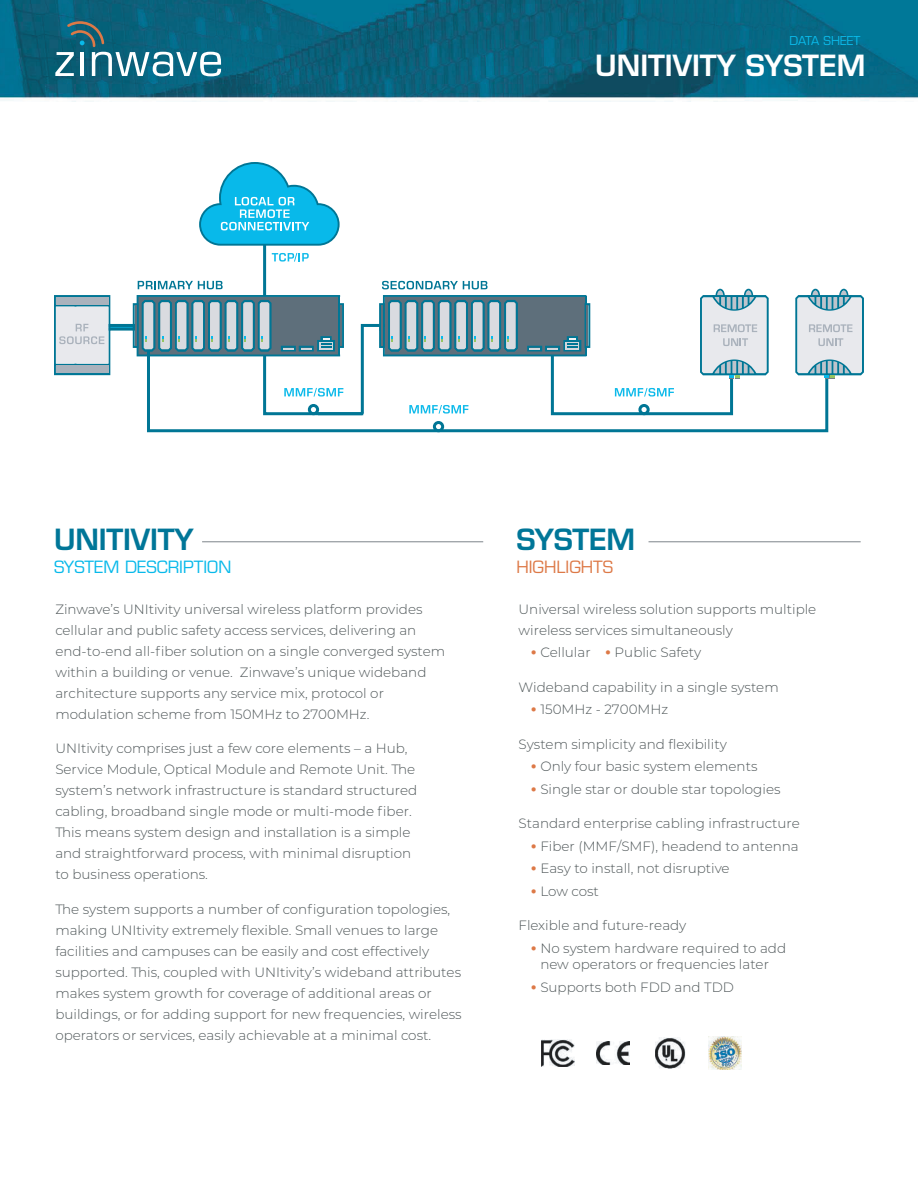
<style>
.page{position:relative;width:918px;height:1188px;background:#fff}
.page>*{position:absolute;margin:0;border:0;box-sizing:border-box;transform-origin:0 0}
.t1{font:600 28.5px "Eurostile LT Std";letter-spacing:-.005em;color:#007698}
.t2{font:600 28.5px "Eurostile LT Std";color:#fff}
.t3{font:16.5px "Eurostile LT Std";color:#08b9ea}
.t4{font:16.5px "Eurostile LT Std";color:#dd7947}
.t5{font:300 13.5px/21px "Montserrat";color:#4e5658}
.t6{font:12px "Eurostile LT Std";color:#0abaea}
.s1{font-weight:700;font-size:16.5px;color:#dd7947}
</style>
<div class="page">
<img style="left:0;top:0;width:918px;height:543px">
<svg style="left:55px;top:21px;width:166px;height:55px"></svg>
<img style="left:655px;top:1038px;width:31px;height:30px">
<img style="left:541px;top:1039px;width:33px;height:28px">
<img style="left:709px;top:1037px;width:33px;height:33px">
<hr style="left:202px;top:541px;width:281px;height:1px;background:#7d848a">
<hr style="left:649px;top:541px;width:212px;height:1px;background:#7d848a">
<img style="left:597px;top:1041px;width:33px;height:24px">
<hr style="left:263px;top:237px;width:3px;height:59px;background:#007695">
<svg style="left:272px;top:253px;width:37px;height:9px"></svg>
<svg style="left:199px;top:162px;width:141px;height:84px"></svg>
<svg style="left:145px;top:347px;width:685px;height:87px"></svg>
<div style="left:433px;top:421px;width:11px;height:11px;border:3px solid #007695;border-radius:50%"></div>
<svg style="left:795px;top:289px;width:69px;height:90px"></svg>
<svg style="left:54px;top:281px;width:715px;height:136px"></svg>
<p class="t6" style="left:789px;top:34px;width:73px">DATA SHEET</p>
<h1 class="t2" style="left:595px;top:48px;width:272px">UNITIVITY SYSTEM</h1>
<h1 class="t1" style="left:54px;top:522px;width:141px">UNITIVITY</h1>
<p class="t3" style="left:54px;top:557px;width:179px">SYSTEM DESCRIPTION</p>
<p class="t5" style="left:55px;top:598px;width:391px">Zinwave’s UNItivity universal wireless platform provides cellular and public safety access services, delivering an end-to-end all-fiber solution on a single converged system within a building or venue. Zinwave’s unique wideband architecture supports any service mix, protocol or modulation scheme from 150MHz to 2700MHz.</p>
<p class="t5" style="left:55px;top:737px;width:363px">UNItivity comprises just a few core elements – a Hub, Service Module, Optical Module and Remote Unit. The system’s network infrastructure is standard structured cabling, broadband single mode or multi-mode fiber.<br>This means system design and installation is a simple and straightforward process, with minimal disruption to business operations.</p>
<p class="t5" style="left:55px;top:898px;width:408px">The system supports a number of configuration topologies, making UNItivity extremely flexible. Small venues to large facilities and campuses can be easily and cost effectively supported. This, coupled with UNItivity’s wideband attributes makes system growth for coverage of additional areas or buildings, or for adding support for new frequencies, wireless operators or services, easily achievable at a minimal cost.</p>
<h1 class="t1" style="left:516px;top:522px;width:120px">SYSTEM</h1>
<p class="t4" style="left:516px;top:557px;width:98px">HIGHLIGHTS</p>
<p class="t5" style="left:519px;top:598px;width:299px">Universal wireless solution supports multiple wireless services simultaneously</p>
<p class="t5" style="left:531px;top:641px;width:172px"><span class="s1">•</span> Cellular <span class="s1">•</span> Public Safety</p>
<p class="t5" style="left:519px;top:676px;width:262px">Wideband capability in a single system</p>
<p class="t5" style="left:531px;top:698px;width:139px"><span class="s1">•</span> 150MHz - 2700MHz</p>
<p class="t5" style="left:519px;top:733px;width:210px">System simplicity and flexibility</p>
<p class="t5" style="left:531px;top:755px;width:228px"><span class="s1">•</span> Only four basic system elements</p>
<p class="t5" style="left:531px;top:778px;width:251px"><span class="s1">•</span> Single star or double star topologies</p>
<p class="t5" style="left:519px;top:812px;width:283px">Standard enterprise cabling infrastructure</p>
<p class="t5" style="left:531px;top:835px;width:269px"><span class="s1">•</span> Fiber (MMF/SMF), headend to antenna</p>
<p class="t5" style="left:531px;top:857px;width:200px"><span class="s1">•</span> Easy to install, not disruptive</p>
<p class="t5" style="left:531px;top:880px;width:70px"><span class="s1">•</span> Low cost</p>
<p class="t5" style="left:519px;top:914px;width:169px">Flexible and future-ready</p>
<p class="t5" style="left:531px;top:939px;width:257px;line-height:16.5px;text-align:center"><span class="s1">•</span> No system hardware required to add new operators or frequencies later</p>
<p class="t5" style="left:531px;top:976px;width:205px"><span class="s1">•</span> Supports both FDD and TDD</p>
</div>
